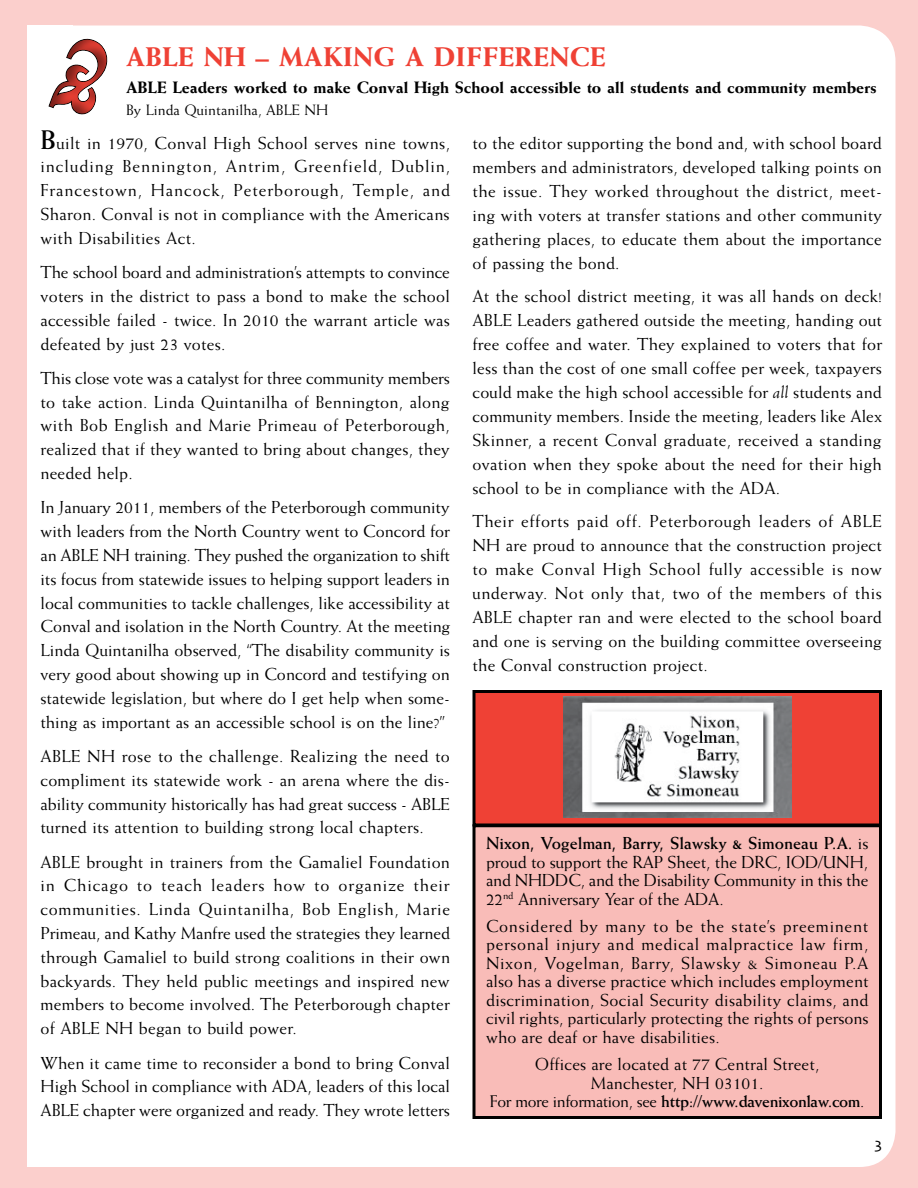
<style>
.page{position:relative;width:918px;height:1188px;background:#fbcfcc}
.page>*{position:absolute;margin:0;border:0;box-sizing:border-box;transform-origin:0 0}
.t1{font:800 27px "Weiss";color:#ef4135}
.t2{font:17.4px/23.9px "Weiss";letter-spacing:.01em;color:#000;text-align:justify}
.t3{font:700 16.95px "Weiss";letter-spacing:-.02em;color:#000}
.t4{font:800 16.5px "Weiss";color:#000}
.t5{font:16.5px "Skia CC";color:#000}
.t6{font:15px "Weiss";letter-spacing:.005em;color:#000}
.s1{font-weight:700;font-size:27px}
.s2{font-style:italic}
.s3{font-weight:700}
.s4{font-weight:400}
</style>
<div class="page">
<div style="left:27px;top:26px;width:869px;height:1141px;background:#fff;border-radius:36px"></div>
<div style="left:27px;top:26px;width:46px;height:1141px;background:#fff"></div>
<div style="left:474px;top:692px;width:406px;height:133px;background:#ef4135"></div>
<div style="left:472px;top:690px;width:410px;height:136px;border:3px solid #000"></div>
<img style="left:563px;top:696px;width:228px;height:122px">
<div style="left:474px;top:826px;width:406px;height:292px;background:#f9bcb8"></div>
<div style="left:472px;top:824px;width:410px;height:295px;border:3px solid #000"></div>
<svg style="left:27px;top:25px;width:141px;height:90px"></svg>
<h1 class="t1" style="left:126px;top:40px;width:37px">ABLE</h1>
<h1 class="t1" style="left:204px;top:40px;width:139px">NH – MAKING</h1>
<h1 class="t1" style="left:405px;top:40px;width:69px">A DIFFERENCE</h1>
<p class="t4" style="left:126px;top:77px;width:23px">ABLE</p>
<p class="t4" style="left:172px;top:77px;width:706px">Leaders worked to make Conval High School accessible to all students and community members</p>
<p class="t6" style="left:126px;top:102px;width:204px">By Linda Quintanilha, ABLE NH</p>
<p class="t2" style="left:40px;top:131px;width:411px"><span class="s1">B</span>uilt in 1970, Conval High School serves nine towns, including Bennington, Antrim, Greenfield, Dublin, Francestown, Hancock, Peterborough, Temple, and Sharon. Conval is not in compliance with the Americans with Disabilities Act.</p>
<p class="t2" style="left:41px;top:260px;width:411px">The school board and administration’s attempts to convince voters in the district to pass a bond to make the school accessible failed - twice. In 2010 the warrant article was defeated by just 23 votes.</p>
<p class="t2" style="left:41px;top:366px;width:411px">This close vote was a catalyst for three community members to take action. Linda Quintanilha of Bennington, along with Bob English and Marie Primeau of Peterborough, realized that if they wanted to bring about changes, they needed help.</p>
<p class="t2" style="left:41px;top:495px;width:411px">In January 2011, members of the Peterborough community with leaders from the North Country went to Concord for an ABLE NH training. They pushed the organization to shift its focus from statewide issues to helping support leaders in local communities to tackle challenges, like accessibility at Conval and isolation in the North Country. At the meeting Linda Quintanilha observed, “The disability community is very good about showing up in Concord and testifying on statewide legislation, but where do I get help when some&shy;thing as important as an accessible school is on the line?”</p>
<p class="t2" style="left:41px;top:744px;width:411px">ABLE NH rose to the challenge. Realizing the need to compliment its statewide work - an arena where the dis&shy;ability community historically has had great success - ABLE turned its attention to building strong local chapters.</p>
<p class="t2" style="left:41px;top:850px;width:411px">ABLE brought in trainers from the Gamaliel Foundation in Chicago to teach leaders how to organize their communities. Linda Quintanilha, Bob English, Marie Primeau, and Kathy Manfre used the strategies they learned through Gamaliel to build strong coalitions in their own backyards. They held public meetings and inspired new members to become involved. The Peterborough chapter of ABLE NH began to build power.</p>
<p class="t2" style="left:41px;top:1051px;width:411px">When it came time to reconsider a bond to bring Conval High School in compliance with ADA, leaders of this local ABLE chapter were organized and ready. They wrote letters</p>
<p class="t2" style="left:473px;top:130px;width:411px">to the editor supporting the bond and, with school board members and administrators, developed talking points on the issue. They worked throughout the district, meet&shy;ing with voters at transfer stations and other community gathering places, to educate them about the importance of passing the bond.</p>
<p class="t2" style="left:473px;top:283px;width:411px">At the school district meeting, it was all hands on deck!<br>ABLE Leaders gathered outside the meeting, handing out free coffee and water. They explained to voters that for less than the cost of one small coffee per week, taxpayers could make the high school accessible for <span class="s2">all</span> students and community members. Inside the meeting, leaders like Alex Skinner, a recent Conval graduate, received a standing ovation when they spoke about the need for their high school to be in compliance with the ADA.</p>
<p class="t2" style="left:473px;top:508px;width:411px">Their efforts paid off. Peterborough leaders of ABLE NH are proud to announce that the construction project to make Conval High School fully accessible is now underway. Not only that, two of the members of this ABLE chapter ran and were elected to the school board and one is serving on the building committee overseeing the Conval construction project.</p>
<p class="t2" style="left:486px;top:834px;width:384px;line-height:18.5px"><span class="s3">Nixon, Vogelman, Barry, Slawsky &amp; Simoneau P.A.</span> is proud to support the RAP Sheet, the DRC, IOD/UNH, and NHDDC, and the Disability Community in this the 22<sup>nd</sup> Anniversary Year of the ADA.</p>
<p class="t2" style="left:486px;top:917px;width:384px;line-height:18.5px">Considered by many to be the state’s preeminent personal injury and medical malpractice law firm, Nixon, Vogelman, Barry, Slawsky &amp; Simoneau P.A also has a diverse practice which includes employment discrimination, Social Security disability claims, and civil rights, particularly protecting the rights of persons who are deaf or have disabilities.</p>
<p class="t2" style="left:535px;top:1055px;width:286px;line-height:18.5px;text-align:center">Offices are located at 77 Central Street,<br>Manchester, NH 03101.</p>
<p class="t3" style="left:490px;top:1091px;width:376px"><span class="s4">For more information, see</span> http://www.davenixonlaw.com<span class="s4">.</span></p>
<p class="t5" style="left:874px;top:1134px;width:9px">3</p>
</div>
